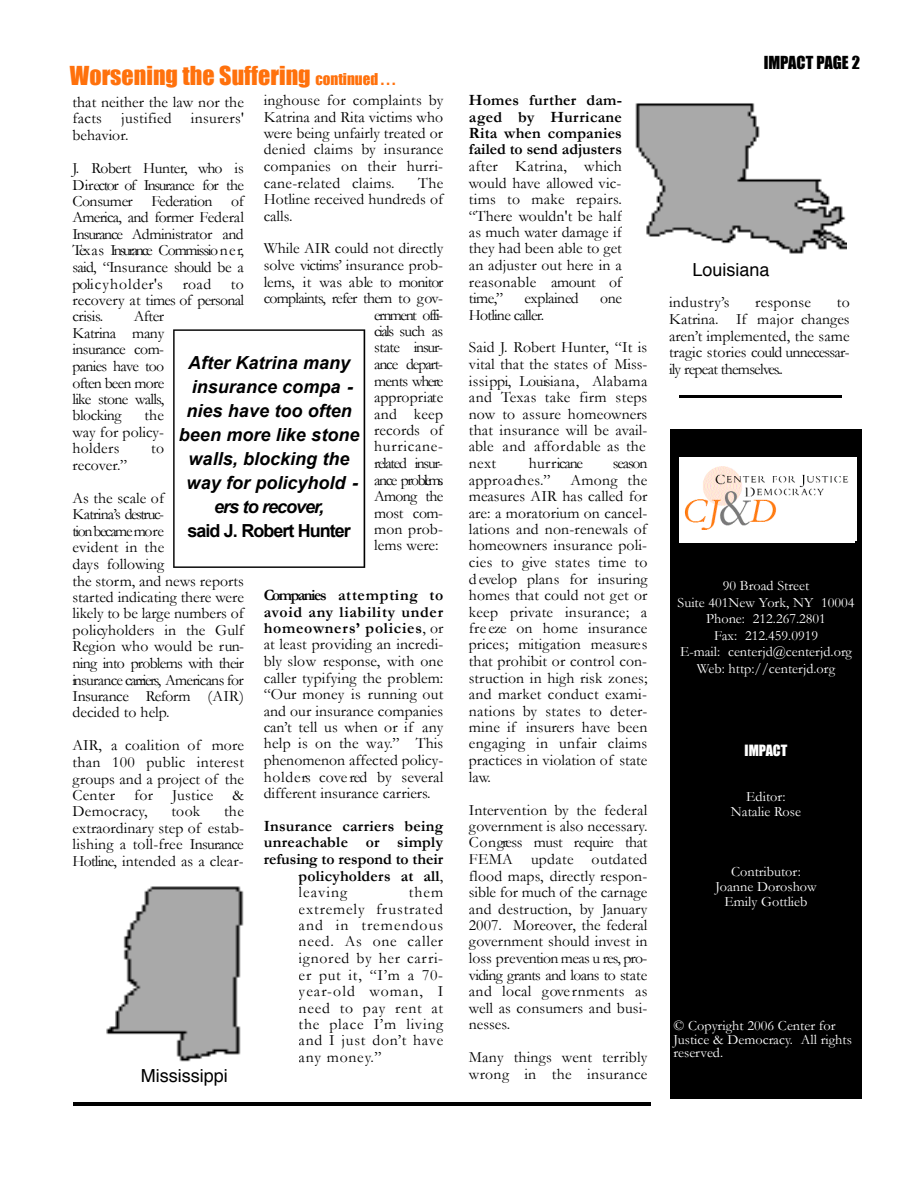
<style>
.page{position:relative;width:918px;height:1188px;background:#fff}
.page>*{position:absolute;margin:0;border:0;box-sizing:border-box;transform-origin:0 0}
.t1{font:24px "Impact";color:#ff710c}
.t2{font:italic 700 18px/24px "Arial";color:#000;text-align:center}
.t3{font:18px "Helvetica";color:#000}
.t4{font:700 18px "Arial";letter-spacing:-.055em;color:#000}
.t5{font:16.5px "Impact";color:#000}
.t6{font:15.75px/16.5px "Garamond";color:#000;text-align:justify}
.t7{font:700 15.75px/16.5px "Garamond";letter-spacing:.015em;color:#000;text-align:justify}
.t8{font:15.75px "Garamond";letter-spacing:-.03em;color:#000}
.t9{font:15.75px "Garamond";letter-spacing:-.045em;color:#000}
.t10{font:15.75px "Garamond";letter-spacing:-.095em;color:#000}
.t11{font:700 15.75px "Garamond";letter-spacing:-.005em;color:#000}
.t12{font:15.75px "Garamond";letter-spacing:-.05em;color:#000}
.t13{font:15.75px "Garamond";letter-spacing:-.085em;color:#000}
.t14{font:15.75px "Garamond";letter-spacing:-.09em;color:#000}
.t15{font:15.75px "Garamond";letter-spacing:-.075em;color:#000}
.t16{font:14.25px/16.5px "Garamond";color:#fff;text-align:center}
.t17{font:14.25px "Impact";color:#fff}
.s1{font-size:15px}
.s2{font-weight:700}
.s3{font-weight:400}
</style>
<div class="page">
<div style="left:670px;top:429px;width:192px;height:670px;background:#000"></div>
<div style="left:680px;top:458px;width:175px;height:85px;background:#fff"></div>
<img style="left:684px;top:458px;width:172px;height:83px">
<hr style="left:73px;top:1103px;width:578px;height:3px;background:#000">
<img style="left:635px;top:103px;width:211px;height:151px">
<svg style="left:173px;top:329px;width:192px;height:239px"></svg>
<img style="left:106px;top:886px;width:138px;height:176px">
<hr style="left:679px;top:395px;width:163px;height:3px;background:#000">
<h1 class="t1" style="left:70px;top:60px;width:327px">Worsening the Suffering <span class="s1">continued . . .</span></h1>
<p class="t6" style="left:264px;top:92px;width:181px">inghouse for complaints by Katrina and Rita victims who were being unfairly treated or denied claims by insurance companies on their hurri&shy;c a n e -re lated cla im s.</p>
<p class="t6" style="left:73px;top:94px;width:173px">that neither the law nor the facts justified insure rs ' behavior.</p>
<p class="t6" style="left:73px;top:160px;width:173px">J. Ro b e rt Hunter, wh o is Director of In surance for the Consumer Fe d e ration of A m erica, and fo rmer Federal In su rance A d m in istrator and Tex a s Insurance Commissio n e r, said , “ Insurance should be a po li cy h o l der's</p>
<p class="t6" style="left:264px;top:175px;width:181px;text-indent:154px">Th e Hotline received hundreds of calls.</p>
<p class="t6" style="left:264px;top:240px;width:181px">While AIR could not directly</p>
<p class="t6" style="left:264px;top:257px;width:181px">solve v ictim s’ insurance prob-</p>
<p class="t6" style="left:264px;top:274px;width:181px">lems, it was able to monito r</p>
<p class="t9" style="left:264px;top:289px;width:181px">co m p lain ts, refer them to gov-</p>
<p class="t10" style="left:374px;top:306px;width:71px">ern m ent o ffi-</p>
<p class="t14" style="left:374px;top:322px;width:71px">cials su ch as</p>
<p class="t8" style="left:374px;top:339px;width:71px">state in su r-</p>
<p class="t15" style="left:374px;top:355px;width:71px">ance dep art-</p>
<p class="t12" style="left:374px;top:372px;width:71px">ments wh ere</p>
<p class="t6" style="left:374px;top:389px;width:71px">ap p ro p riate</p>
<p class="t6" style="left:374px;top:406px;width:71px">and ke ep</p>
<p class="t6" style="left:374px;top:422px;width:70px">re c o rds of</p>
<p class="t6" style="left:374px;top:438px;width:70px">h u rr ic a n e -</p>
<p class="t13" style="left:374px;top:454px;width:71px">related in su r-</p>
<p class="t10" style="left:374px;top:471px;width:71px">ance pro blem s.</p>
<p class="t12" style="left:374px;top:487px;width:71px">Among the</p>
<p class="t6" style="left:374px;top:505px;width:71px">most com-</p>
<p class="t6" style="left:374px;top:521px;width:70px">mon prob-</p>
<p class="t6" style="left:374px;top:537px;width:66px">lems were:</p>
<p class="t6" style="left:264px;top:587px;width:181px"><span class="s2">Co m p an ies attempting to avoid any liability under h o m e ow n e rs ’ p o lic ie s</span>, or at least providing an incredi&shy;bly slow response, with one caller typifying the problem: “Our money is running out and our insurance companies can’t tell us when or if any help is on the way.” This phenomenon affected policy&shy;h o ld e rs cove red by seve ra l different insurance carriers.</p>
<p class="t7" style="left:264px;top:818px;width:181px">I n s u rance carr ie rs being</p>
<p class="t7" style="left:264px;top:834px;width:181px">u n re a ch able or simply</p>
<p class="t11" style="left:264px;top:850px;width:181px">refusing to respond to their</p>
<p class="t7" style="left:299px;top:868px;width:146px">p o licy h o ld e rs at all<span class="s3">,</span></p>
<p class="t6" style="left:299px;top:884px;width:50px">l e aving</p>
<p class="t6" style="left:73px;top:276px;width:173px;text-indent:110px">road to recovery at times of p erso n al c risis.</p>
<p class="t6" style="left:73px;top:309px;width:93px;text-indent:61px">A fte r Katrina many in su rance com&shy;panies have too often been more like stone walls, blo cking</p>
<p class="t2" style="left:179px;top:351px;width:182px">After Katrina many insurance compa - nies have too often been more like stone walls, blocking the way for policyhold - ers to recover,</p>
<p class="t4" style="left:187px;top:521px;width:165px">said J. Robert Hunter</p>
<p class="t6" style="left:73px;top:408px;width:93px;text-indent:72px">th e way for policy&shy;h o ld e rs</p>
<p class="t6" style="left:151px;top:440px;width:14px">to</p>
<p class="t6" style="left:73px;top:449px;width:93px;line-height:33px">recover.”<br>As the scale of</p>
<p class="t6" style="left:73px;top:507px;width:173px;text-align:left">Katrin a’s d estruc-<br>tion became more<br>evident in the<br>days following<br>the storm, and news reports started indicating there were likely to be large numbers of p o licy h o ld e rs in the Gulf<br>Region who would be ru n&shy;ning into pro blems with their in su ran ce carriers, Americans fo r<br>In su rance Re fo rm (A I R ) decided to help.</p>
<p class="t6" style="left:73px;top:737px;width:173px">AIR, a coalition of more than 100 public intere s t groups and a project of the Center for Justice &amp; D e m o c ra cy,</p>
<p class="t6" style="left:171px;top:804px;width:30px">took</p>
<p class="t6" style="left:73px;top:804px;width:173px;text-indent:152px">the extraordinary step of estab&shy;lishing a toll-free In su ran ce H o tlin e, intended as a clear-</p>
<p class="t6" style="left:299px;top:884px;width:146px;text-indent:110px">them ex t re m e ly fru s t rat e d and in tre m e n d o u s n e e d . As one caller ig n o red by her carr i&shy;er put it, “I’m a 70- ye a r-old wo m a n , I need to pay rent at the place I’m liv in g and I just don’t have a ny money.”</p>
<p class="t3" style="left:141px;top:1068px;width:88px">Mississippi</p>
<p class="t7" style="left:469px;top:92px;width:155px">Homes further dam&shy;aged by Hurr ic a n e Rita when companies failed to send adjusters</p>
<p class="t6" style="left:469px;top:158px;width:155px">after Katr in a , wh ich would have allowed vic&shy;tims to make rep a irs. “There wouldn't be half as much water damage if they had been able to get an adjuster out here in a re a s o n able amount of tim e,”</p>
<p class="t8" style="left:525px;top:289px;width:56px">explained</p>
<p class="t6" style="left:600px;top:290px;width:23px">one</p>
<p class="t6" style="left:469px;top:298px;width:180px;line-height:33px">Hotline caller.<br>Said J. Robert Hunter, “It is</p>
<p class="t6" style="left:469px;top:356px;width:180px">vital that the states of Miss&shy;is sip p i, L o uisia n a , A lab a m a and Texas take firm steps now to assure homeowners that insurance will be avail&shy;able and affordable as the n ext</p>
<p class="t8" style="left:529px;top:454px;width:56px">hurricane</p>
<p class="t6" style="left:613px;top:455px;width:36px">season</p>
<p class="t6" style="left:469px;top:472px;width:83px">ap p ro a ch e s.”</p>
<p class="t6" style="left:469px;top:472px;width:180px;text-indent:102px">Among the measures AIR has called for are: a moratorium on cancel&shy;lations and non-renewals of homeowners insurance poli&shy;cies to give states time to d evelop plans for insuring homes that could not get or ke ep private insura n c e ; a fre eze on home insura n c e p ric e s ; m itigation measure s that prohibit or control con&shy;struction in high risk zones; and market conduct exami&shy;nations by states to deter&shy;mine if insurers have been e n gaging in unfair cla im s practices in violation of state law.</p>
<p class="t6" style="left:469px;top:802px;width:180px">Intervention by the federal government is also necessary.<br>C o n gress must re q u ire that FEMA update outdate d flood maps, directly respon&shy;sible for much of the carnage and destruction, by January 2007. Moreover, the federal government should invest in loss prevention meas u res, p ro&shy;viding grants and loans to state and local gove rnments as well as consumers and busi&shy;nesses.</p>
<p class="t6" style="left:469px;top:1049px;width:180px">M a ny things went terribly w rong in the insura n c e</p>
<p class="t5" style="left:764px;top:52px;width:98px">IMPACT PAGE 2</p>
<p class="t3" style="left:693px;top:263px;width:79px">Louisiana</p>
<p class="t6" style="left:669px;top:294px;width:62px">in d u s try ’s</p>
<p class="t6" style="left:755px;top:294px;width:58px">response</p>
<p class="t6" style="left:669px;top:294px;width:182px;text-indent:168px">to Katrina. If major changes aren’t implemented, the same tragic stories could unnecessar&shy;ily rep eat themselves..</p>
<p class="t16" style="left:678px;top:578px;width:179px">90 Broad Street<br>Suite 401New York, NY 10004<br>Phone: 212.267.2801<br>Fax: 212.459.0919<br>E-mail: centerjd@centerjd.org<br>Web: http://centerjd.org</p>
<p class="t17" style="left:745px;top:741px;width:44px">IMPACT</p>
<p class="t16" style="left:731px;top:789px;width:72px;line-height:15px">Editor:<br>Natalie Rose</p>
<p class="t16" style="left:715px;top:864px;width:103px;line-height:15px">Contributor:<br>Joanne Doroshow<br>Emily Gottlieb</p>
<p class="t16" style="left:673px;top:1019px;width:180px;line-height:13.5px;text-align:left">© Copyright 2006 Center for<br>Justice &amp; Democracy. All rights reserved.</p>
</div>
